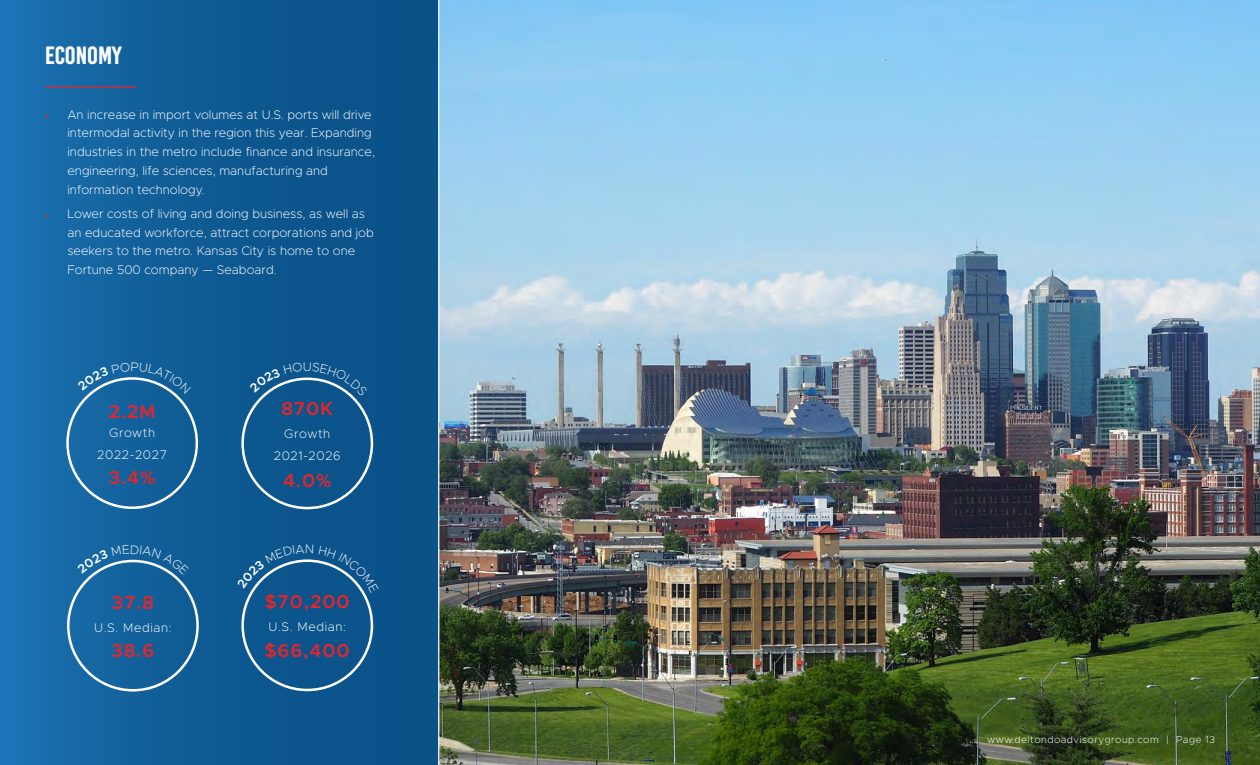
<style>
.page{position:relative;width:1260px;height:765px;background:#fff}
.page>*{position:absolute;margin:0;border:0;box-sizing:border-box;transform-origin:0 0}
.t1{font:700 25px "Base One";color:#fff}
.t2{font:600 18.75px "Metropolis";letter-spacing:.05em;color:#e6252b}
.t3{font:200 12.5px/18.8px "Metropolis";color:#fff}
.t4{font:200 12.5px/22.5px "Metropolis";letter-spacing:.05em;color:#fff;text-align:center}
.t5{font:200 10px "Metropolis";letter-spacing:.05em;color:#fff}
.s1{font-family:"Myriad Pro";font-weight:400;font-size:10px;color:#e6252b}
</style>
<div class="page">
<img style="left:439px;top:0;width:821px;height:765px">
<svg style="left:0;top:0;width:439px;height:765px;background:#125f97"></svg>
<hr style="left:46px;top:86px;width:90px;height:1px;background:#e6252b">
<svg style="left:77px;top:362px;width:114px;height:32px;background:#216ba1"></svg>
<svg style="left:249px;top:362px;width:119px;height:34px;background:#195e92"></svg>
<svg style="left:77px;top:545px;width:112px;height:30px;background:#226ba2"></svg>
<svg style="left:237px;top:545px;width:76px;height:44px;background:#185e93"></svg>
<div style="left:319px;top:546px;width:60px;height:47px;background:#0b538a"></div>
<h1 class="t1" style="left:45px;top:42px;width:78px">ECONOMY</h1>
<p class="t3" style="left:68px;top:105px;width:309px;text-indent:-23px"><span class="s1">»</span> An increase in import volumes at U.S. ports will drive intermodal activity in the region this year. Expanding industries in the metro include finance and insurance, engineering, life sciences, manufacturing and information technology.</p>
<p class="t3" style="left:68px;top:204px;width:308px;text-indent:-23px"><span class="s1">»</span> Lower costs of living and doing business, as well as an educated workforce, attract corporations and job seekers to the metro. Kansas City is home to one Fortune 500 company — Seaboard.</p>
<h2 class="t2" style="left:109px;top:399px;width:48px">2.2M</h2>
<p class="t4" style="left:97px;top:421px;width:71px">Growth<br>2022-2027</p>
<h2 class="t2" style="left:109px;top:466px;width:48px">3.4%</h2>
<h2 class="t2" style="left:112px;top:591px;width:44px">37.8</h2>
<p class="t3" style="left:94px;top:618px;width:79px">U.S. Median:</p>
<h2 class="t2" style="left:112px;top:639px;width:44px">38.6</h2>
<h2 class="t2" style="left:281px;top:397px;width:53px">870K</h2>
<p class="t4" style="left:274px;top:422px;width:68px">Growth<br>2021-2026</p>
<h2 class="t2" style="left:283px;top:468px;width:50px">4.0%</h2>
<h2 class="t2" style="left:265px;top:590px;width:86px">$70,200</h2>
<p class="t3" style="left:269px;top:617px;width:79px">U.S. Median:</p>
<h2 class="t2" style="left:265px;top:639px;width:86px">$66,400</h2>
<p class="t5" style="left:987px;top:733px;width:229px">www.deltondoadvisorygroup.com | Page 13</p>
</div>
